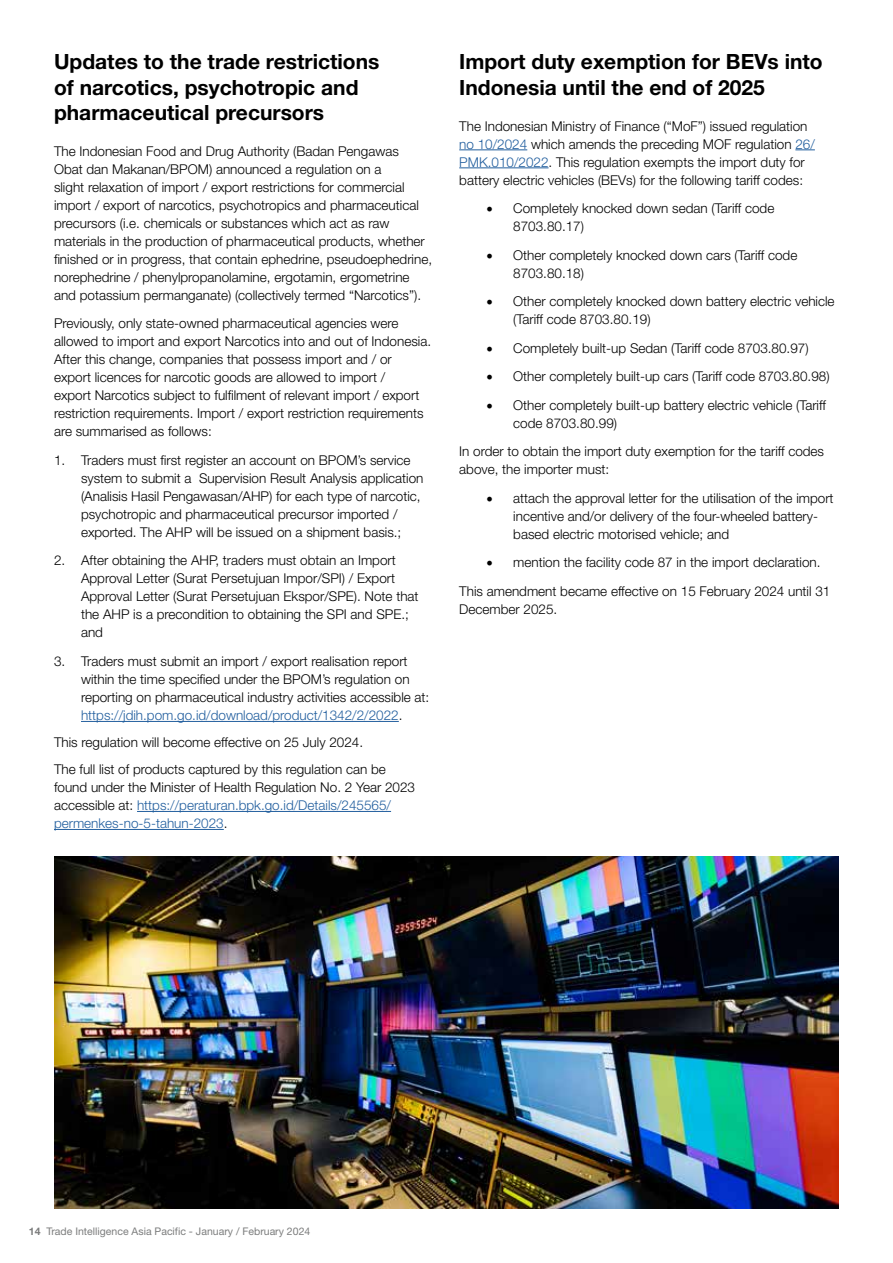
<style>
.page{position:relative;width:893px;height:1263px;background:#fff}
.page>*{position:absolute;margin:0;border:0;box-sizing:border-box;transform-origin:0 0}
.t1{font:700 21px/25.5px "Helvetica Neue LT Std";color:#000}
.t2{font:300 13.5px/18px "Helvetica Neue LT Std";color:#000}
.t3{font:300 13.5px/18px "Helvetica Neue LT Std";color:#215e9e}
.t4{font:10.5px "Helvetica Neue LT Std";color:#7c7d7d}
.s1{color:#215e9e}
.s2{color:#000}
.s3{font-family:"Minion Pro";font-weight:400;font-size:18px}
.s4{font-weight:700}
</style>
<div class="page">
<hr style="left:81px;top:721px;width:318px;height:1px;background:#215e9e">
<hr style="left:137px;top:811px;width:254px;height:1px;background:#215e9e">
<hr style="left:54px;top:829px;width:170px;height:1px;background:#215e9e">
<hr style="left:459px;top:150px;width:68px;height:1px;background:#215e9e">
<svg style="left:795px;top:150px;width:20px;height:1px"></svg>
<hr style="left:459px;top:168px;width:89px;height:1px;background:#215e9e">
<img style="left:54px;top:856px;width:785px;height:353px">
<h1 class="t1" style="left:54px;top:48px;width:327px">Updates to the trade restrictions of narcotics, psychotropic and pharmaceutical precursors</h1>
<p class="t2" style="left:54px;top:142px;width:380px">The Indonesian Food and Drug Authority (Badan Pengawas<br>Obat dan Makanan/BPOM) announced a regulation on a<br>slight relaxation of import / export restrictions for commercial import / export of narcotics, psychotropics and pharmaceutical precursors (i.e. chemicals or substances which act as raw materials in the production of pharmaceutical products, whether finished or in progress, that contain ephedrine, pseudoephedrine, norephedrine / phenylpropanolamine, ergotamin, ergometrine and potassium permanganate) (collectively termed “Narcotics”).</p>
<p class="t2" style="left:54px;top:314px;width:379px">Previously, only state-owned pharmaceutical agencies were allowed to import and export Narcotics into and out of Indonesia.<br>After this change, companies that possess import and / or export licences for narcotic goods are allowed to import /<br>export Narcotics subject to fulfilment of relevant import / export restriction requirements. Import / export restriction requirements are summarised as follows:</p>
<p class="t2" style="left:81px;top:451px;width:344px;text-indent:-27px">1. Traders must first register an account on BPOM’s service system to submit a Supervision Result Analysis application (Analisis Hasil Pengawasan/AHP) for each type of narcotic, psychotropic and pharmaceutical precursor imported / exported. The AHP will be issued on a shipment basis.;</p>
<p class="t2" style="left:81px;top:551px;width:339px;text-indent:-27px">2. After obtaining the AHP, traders must obtain an Import Approval Letter (Surat Persetujuan Impor/SPI) / Export Approval Letter (Surat Persetujuan Ekspor/SPE). Note that the AHP is a precondition to obtaining the SPI and SPE.; and</p>
<p class="t2" style="left:81px;top:652px;width:350px;text-indent:-27px">3. Traders must submit an import / export realisation report within the time specified under the BPOM’s regulation on reporting on pharmaceutical industry activities accessible at: <span class="s1">https://jdih.pom.go.id/download/product/1342/2/2022</span>.</p>
<p class="t2" style="left:54px;top:728px;width:333px;line-height:27px">This regulation will become effective on 25 July 2024.<br>The full list of products captured by this regulation can be</p>
<p class="t3" style="left:54px;top:778px;width:363px"><span class="s2">found under the Minister of Health Regulation No. 2 Year 2023 accessible at:</span> https://peraturan.bpk.go.id/Details/245565/ permenkes-no-5-tahun-2023<span class="s2">.</span></p>
<h1 class="t1" style="left:459px;top:48px;width:365px">Import duty exemption for BEVs into<br>Indonesia until the end of 2025</h1>
<p class="t2" style="left:459px;top:116px;width:357px">The Indonesian Ministry of Finance (“MoF”) issued regulation <span class="s1">no 10/2024</span> which amends the preceding MOF regulation <span class="s1">26/ PMK.010/2022</span>. This regulation exempts the import duty for battery electric vehicles (BEVs) for the following tariff codes:</p>
<p class="t2" style="left:513px;top:199px;width:263px;text-indent:-27px"><span class="s3">•</span> Completely knocked down sedan (Tariff code<br>8703.80.17)</p>
<p class="t2" style="left:513px;top:245px;width:286px;text-indent:-27px"><span class="s3">•</span> Other completely knocked down cars (Tariff code<br>8703.80.18)</p>
<p class="t2" style="left:513px;top:292px;width:323px;text-indent:-27px"><span class="s3">•</span> Other completely knocked down battery electric vehicle (Tariff code 8703.80.19)</p>
<p class="t2" style="left:486px;top:338px;width:324px"><span class="s3">•</span> Completely built-up Sedan (Tariff code 8703.80.97)</p>
<p class="t2" style="left:486px;top:367px;width:345px"><span class="s3">•</span> Other completely built-up cars (Tariff code 8703.80.98)</p>
<p class="t2" style="left:513px;top:395px;width:314px;text-indent:-27px"><span class="s3">•</span> Other completely built-up battery electric vehicle (Tariff code 8703.80.99)</p>
<p class="t2" style="left:459px;top:442px;width:366px">In order to obtain the import duty exemption for the tariff codes above, the importer must:</p>
<p class="t2" style="left:513px;top:488px;width:322px;text-indent:-27px"><span class="s3">•</span> attach the approval letter for the utilisation of the import incentive and/or delivery of the four-wheeled battery&shy;based electric motorised vehicle; and</p>
<p class="t2" style="left:459px;top:548px;width:373px;line-height:28.5px;text-indent:27px"><span class="s3">•</span> mention the facility code 87 in the import declaration.<br>This amendment became effective on 15 February 2024 until 31</p>
<p class="t2" style="left:459px;top:599px;width:100px">December 2025.</p>
<p class="t4" style="left:29px;top:1225px;width:283px"><span class="s4">14</span> Trade Intelligence Asia Pacific - January / February 2024</p>
</div>
